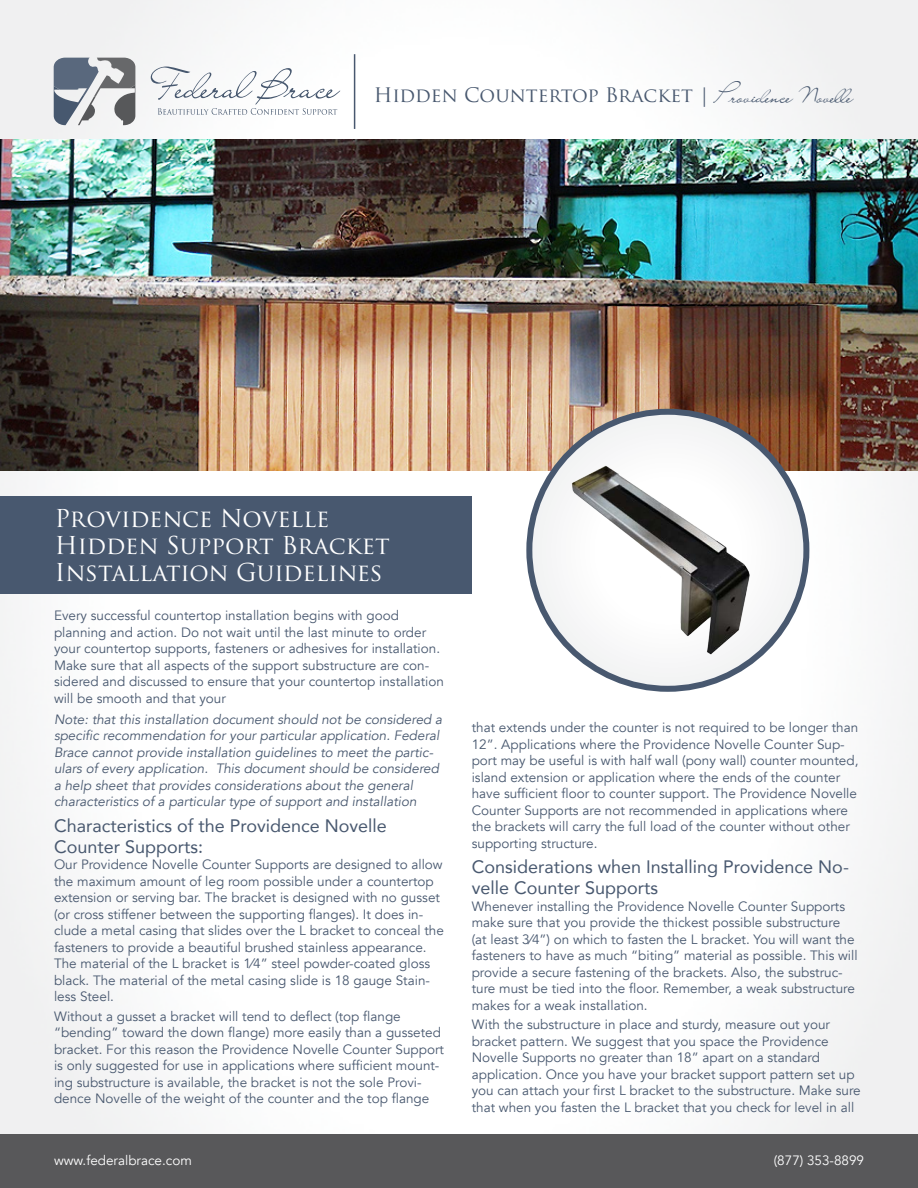
<style>
.page{position:relative;width:918px;height:1188px;background:#fff}
.page>*{position:absolute;margin:0;border:0;box-sizing:border-box;transform-origin:0 0}
.Header_White{font:24px/27px "Trajan Pro";color:#fff}
.t1{font:19.5px "Trajan Pro";color:#48586f}
.sub_headers{font:18px/21px "Avenir";color:#48586f}
.body{font:13.5px/16.5px "Avenir";color:#48586f}
.sub_headers-2{font:13.5px/16.5px "Avenir";color:#48586f}
.body_italic{font:italic 13.5px/16.5px "Avenir";color:#48586f}
.t2{font:13.5px "Avenir";color:#fff}
.s1{font-family:"Liana"}
</style>
<div class="page">
<img style="left:0;top:0;width:918px;height:1134px">
<div style="left:0;top:1134px;width:918px;height:54px;background:#58585a"></div>
<svg style="left:151px;top:67px;width:189px;height:48px"></svg>
<svg style="left:54px;top:58px;width:81px;height:67px"></svg>
<hr style="left:354px;top:54px;width:1px;height:75px;background:#48586f">
<img style="left:0;top:139px;width:918px;height:332px">
<div style="left:0;top:496px;width:472px;height:98px;background:#48586f"></div>
<svg style="left:529px;top:412px;width:277px;height:277px"></svg>
<img style="left:534px;top:461px;width:287px;height:193px">
<p class="t1" style="left:374px;top:83px;width:481px">Hidden Countertop Bracket | <span class="s1">Providence Novelle</span></p>
<p class="Header_White" style="left:55px;top:505px;width:336px">Providence Novelle<br>Hidden Support Bracket<br>Installation Guidelines</p>
<p class="body" style="left:54px;top:608px;width:391px">Every successful countertop installation begins with good planning and action. Do not wait until the last minute to order your countertop supports, fasteners or adhesives for installation.<br>Make sure that all aspects of the support substructure are con&shy;sidered and discussed to ensure that your countertop installation will be smooth and that your</p>
<p class="body_italic" style="left:54px;top:711px;width:390px">Note: that this installation document should not be considered a specific recommendation for your particular application. Federal Brace cannot provide installation guidelines to meet the partic&shy;ulars of every application. This document should be considered a help sheet that provides considerations about the general characteristics of a particular type of support and installation</p>
<p class="sub_headers" style="left:54px;top:814px;width:334px">Characteristics of the Providence Novelle<br>Counter Supports:</p>
<p class="sub_headers-2" style="left:54px;top:857px;width:392px">Our Providence Novelle Counter Supports are designed to allow the maximum amount of leg room possible under a countertop extension or serving bar. The bracket is designed with no gusset (or cross stiffener between the supporting flanges). It does in&shy;clude a metal casing that slides over the L bracket to conceal the fasteners to provide a beautiful brushed stainless appearance.<br>The material of the L bracket is 1⁄4” steel powder-coated gloss black. The material of the metal casing slide is 18 gauge Stain&shy;less Steel.</p>
<p class="body" style="left:54px;top:1008px;width:391px">Without a gusset a bracket will tend to deflect (top flange “bending” toward the down flange) more easily than a gusseted bracket. For this reason the Providence Novelle Counter Support is only suggested for use in applications where sufficient mount&shy;ing substructure is available, the bracket is not the sole Provi&shy;dence Novelle of the weight of the counter and the top flange</p>
<p class="body" style="left:472px;top:720px;width:388px">that extends under the counter is not required to be longer than 12”. Applications where the Providence Novelle Counter Sup&shy;port may be useful is with half wall (pony wall) counter mounted, island extension or application where the ends of the counter have sufficient floor to counter support. The Providence Novelle Counter Supports are not recommended in applications where the brackets will carry the full load of the counter without other supporting structure.</p>
<p class="sub_headers" style="left:472px;top:856px;width:379px">Considerations when Installing Providence No&shy;velle Counter Supports</p>
<p class="sub_headers-2" style="left:472px;top:898px;width:387px">Whenever installing the Providence Novelle Counter Supports make sure that you provide the thickest possible substructure (at least 3⁄4”) on which to fasten the L bracket. You will want the fasteners to have as much “biting” material as possible. This will provide a secure fastening of the brackets. Also, the substruc&shy;ture must be tied into the floor. Remember, a weak substructure makes for a weak installation.</p>
<p class="body" style="left:472px;top:1017px;width:391px">With the substructure in place and sturdy, measure out your bracket pattern. We suggest that you space the Providence Novelle Supports no greater than 18” apart on a standard application. Once you have your bracket support pattern set up you can attach your first L bracket to the substructure. Make sure that when you fasten the L bracket that you check for level in all</p>
<p class="t2" style="left:54px;top:1152px;width:139px">www.federalbrace.com</p>
<p class="t2" style="left:774px;top:1152px;width:92px">(877) 353-8899</p>
</div>
